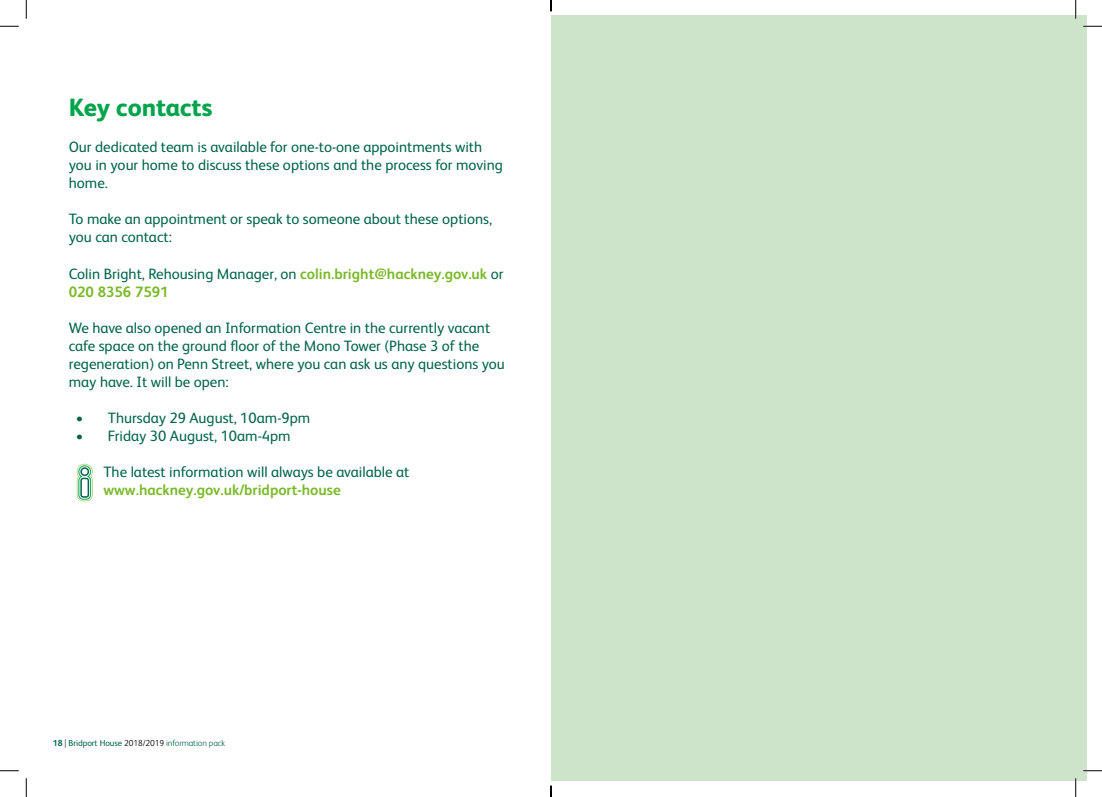
<style>
.page{position:relative;width:1102px;height:797px;background:#fff}
.page>*{position:absolute;margin:0;border:0;box-sizing:border-box;transform-origin:0 0}
.t1{font:800 25px "FS Albert";letter-spacing:-.005em;color:#00a44b}
.t2{font:15px/18px "FS Albert";color:#00634a}
.t3{font:700 15px/18px "FS Albert";color:#7ab929}
.t4{font:300 8.75px "FS Albert";letter-spacing:-.01em;color:#00634a}
.s1{font-weight:400;color:#00634a}
.s2{font-weight:700}
.s3{font-family:"Helvetica Neue LT Std";color:#000}
.s4{font-weight:400}
.s5{color:#000}
</style>
<div class="page">
<div style="left:551px;top:16px;width:535px;height:765px;background:#cee4ca"></div>
<svg style="left:77px;top:464px;width:16px;height:37px"></svg>
<svg style="left:0;top:25px;width:19px;height:2px"></svg>
<svg style="left:1083px;top:25px;width:18px;height:2px"></svg>
<svg style="left:0;top:770px;width:19px;height:1px"></svg>
<svg style="left:1083px;top:770px;width:18px;height:1px"></svg>
<svg style="left:25px;top:0;width:2px;height:19px"></svg>
<svg style="left:25px;top:778px;width:2px;height:19px"></svg>
<svg style="left:1074px;top:0;width:2px;height:19px"></svg>
<svg style="left:1075px;top:778px;width:1px;height:19px"></svg>
<svg style="left:550px;top:785px;width:1px;height:12px"></svg>
<h1 class="t1" style="left:69px;top:90px;width:145px">Key contacts</h1>
<p class="t2" style="left:69px;top:137px;width:435px">Our dedicated team is available for one-to-one appointments with you in your home to discuss these options and the process for moving home.</p>
<p class="t2" style="left:69px;top:209px;width:425px">To make an appointment or speak to someone about these options, you can contact:</p>
<p class="t3" style="left:69px;top:264px;width:436px"><span class="s1">Colin Bright, Rehousing Manager, on</span> colin.bright@hackney.gov.uk <span class="s1">or<br></span>020 8356 7591</p>
<p class="t2" style="left:69px;top:317px;width:437px">We have also opened an Information Centre in the currently vacant cafe space on the ground floor of the Mono Tower (Phase 3 of the regeneration) on Penn Street, where you can ask us any questions you may have. It will be open:</p>
<p class="t2" style="left:76px;top:407px;width:236px"><span class="s2">•</span> Thursday 29 August, 10am-9pm</p>
<p class="t2" style="left:76px;top:425px;width:216px"><span class="s2">•</span> Friday 30 August, 10am-4pm</p>
<p class="t2" style="left:103px;top:461px;width:307px">The latest information will always be available at</p>
<p class="t3" style="left:103px;top:480px;width:239px">www.hackney.gov.uk/bridport-house</p>
<p class="t4" style="left:53px;top:736px;width:174px"><span class="s2">18</span> <span class="s3">|</span> <sup>18</sup><span class="s4">Bridport House</span> <span class="s5">2018/2019</span> information pack</p>
</div>
